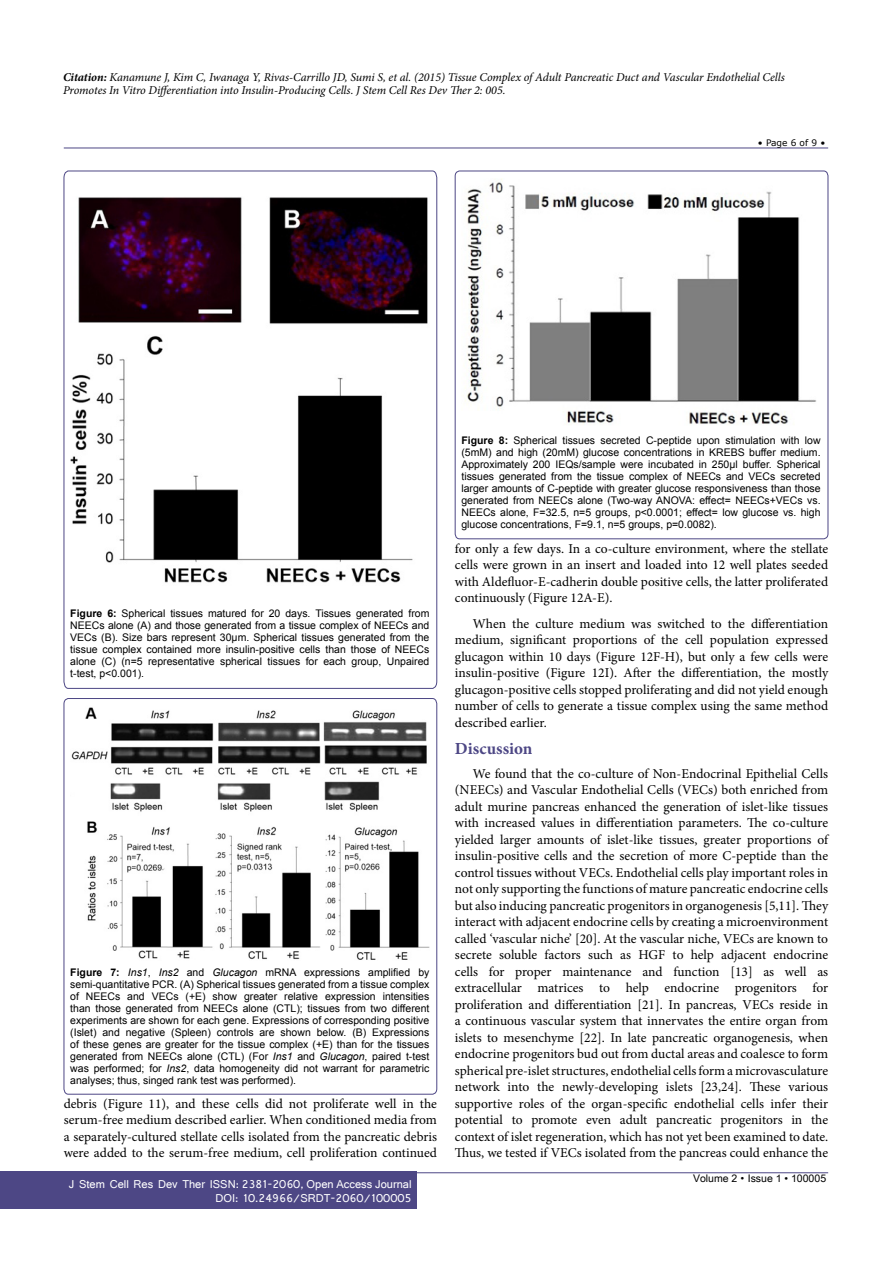
<style>
.page{position:relative;width:893px;height:1263px;background:#fff}
.page>*{position:absolute;margin:0;border:0;box-sizing:border-box;transform-origin:0 0}
.t1{font:700 16.95px "Minion Pro";color:#4d4785}
.t2{font:13.5px/16.5px "Minion Pro";color:#000;text-align:justify}
.t3{font:italic 12px/13.5px "Minion Pro";letter-spacing:-.01em;color:#000}
.t4{font:12px/14.2px "Shruti";color:#fff;text-align:right}
.t5{font:10.5px/12px "Arial";color:#000;text-align:justify}
.t6{font:10.5px "Arial Unicode MS";color:#000}
.t7{font:9px "MS Reference Sans Serif";color:#000}
.s1{font-weight:700}
.s2{font-style:italic}
.s3{font-family:"Batang"}
</style>
<div class="page">
<hr style="left:64px;top:148px;width:764px;height:1px;background:#4d4785">
<hr style="left:64px;top:1172px;width:764px;height:1px;background:#4d4785">
<div style="left:0;top:1171px;width:417px;height:38px;background:#4d4785"></div>
<svg style="left:64px;top:171px;width:373px;height:518px"></svg>
<div style="left:455px;top:171px;width:373px;height:368px;border:1px solid #4d4785;border-radius:5px"></div>
<svg style="left:64px;top:698px;width:373px;height:396px"></svg>
<img style="left:70px;top:196px;width:359px;height:389px">
<img style="left:463px;top:179px;width:353px;height:246px">
<img style="left:70px;top:705px;width:359px;height:257px">
<p class="t3" style="left:63px;top:70px;width:723px"><span class="s1">Citation:</span> Kanamune J, Kim C, Iwanaga Y, Rivas-Carrillo JD, Sumi S, et al. (2015) Tissue Complex of Adult Pancreatic Duct and Vascular Endothelial Cells<br>Promotes In Vitro Differentiation into Insulin-Producing Cells. J Stem Cell Res Dev Ther 2: 005.</p>
<p class="t7" style="left:758px;top:137px;width:69px">• Page 6 of 9 •</p>
<p class="t5" style="left:70px;top:607px;width:361px"><span class="s1">Figure 6:</span> Spherical tissues matured for 20 days. Tissues generated from NEECs alone (A) and those generated from a tissue complex of NEECs and VECs (B). Size bars represent 30μm. Spherical tissues generated from the tissue complex contained more insulin-positive cells than those of NEECs alone (C) (n=5 representative spherical tissues for each group, Unpaired t-test, p&lt;0.001).</p>
<p class="t5" style="left:70px;top:966px;width:361px"><span class="s1">Figure 7:</span> <span class="s2">Ins1</span>, <span class="s2">Ins2</span> and <span class="s2">Glucagon</span> mRNA expressions amplified by semi-quantitative PCR. (A) Spherical tissues generated from a tissue complex of NEECs and VECs (+E) show greater relative expression intensities than those generated from NEECs alone (CTL); tissues from two different experiments are shown for each gene. Expressions of corresponding positive (Islet) and negative (Spleen) controls are shown below. (B) Expressions of these genes are greater for the tissue complex (+E) than for the tissues generated from NEECs alone (CTL) (For <span class="s2">Ins1</span> and <span class="s2">Glucagon</span>, paired t-test was performed; for <span class="s2">Ins2</span>, data homogeneity did not warrant for parametric analyses; thus, singed rank test was performed).</p>
<p class="t2" style="left:64px;top:1095px;width:375px">debris (Figure 11), and these cells did not proliferate well in the serum-free medium described earlier. When conditioned media from a separately-cultured stellate cells isolated from the pancreatic debris were added to the serum-free medium, cell proliferation continued</p>
<p class="t4" style="left:69px;top:1176px;width:344px">J Stem Cell Res Dev Ther ISSN: 2381-2060, Open Access Journal<br>DOI: 10.24966/SRDT-2060/100005</p>
<p class="t5" style="left:461px;top:435px;width:361px"><span class="s1">Figure 8:</span> Spherical tissues secreted C-peptide upon stimulation with low (5mM) and high (20mM) glucose concentrations in KREBS buffer medium.<br>Approximately 200 IEQs/sample were incubated in 250μl buffer. Spherical tissues generated from the tissue complex of NEECs and VECs secreted larger amounts of C-peptide with greater glucose responsiveness than those generated from NEECs alone (Two-way ANOVA: effect= NEECs+VECs vs.<br>NEECs alone, F=32.5, n=5 groups, p&lt;0.0001; effect= low glucose vs. high glucose concentrations, F=9.1, n=5 groups, p=0.0082).</p>
<p class="t2" style="left:455px;top:540px;width:375px">for only a few days. In a co-culture environment, where the stellate cells were grown in an insert and loaded into 12 well plates seeded with Aldefluor-E-cadherin double positive cells, the latter proliferated continuously (Figure 12A-E).</p>
<p class="t2" style="left:455px;top:615px;width:375px;text-indent:18px">When the culture medium was switched to the differentiation medium, significant proportions of the cell population expressed glucagon within 10 days (Figure 12F-H), but only a few cells were insulin-positive (Figure 12I). After the differentiation, the mostly glucagon-positive cells stopped proliferating and did not yield enough number of cells to generate a tissue complex using the same method described earlier.</p>
<p class="t1" style="left:455px;top:736px;width:79px">Discussion</p>
<p class="t2" style="left:455px;top:765px;width:375px;text-indent:18px">We found that the co-culture of Non-Endocrinal Epithelial Cells (NEECs) and Vascular Endothelial Cells (VECs) both enriched from adult murine pancreas enhanced the generation of islet-like tissues with increased values in differentiation parameters. The co-culture yielded larger amounts of islet-like tissues, greater proportions of insulin-positive cells and the secretion of more C-peptide than the control tissues without VECs. Endothelial cells play important roles in not only supporting the functions of mature pancreatic endocrine cells but also inducing pancreatic progenitors in organogenesis [5,11]. They interact with adjacent endocrine cells by creating a microenvironment called ‘vascular niche’ [20]. At the vascular niche, VECs are known to secrete soluble factors such as HGF to help adjacent endocrine cells for proper maintenance and function [13] as well as extracellular matrices to help endocrine progenitors for proliferation and differentiation [21]. In pancreas, VECs reside in a continuous vascular system that innervates the entire organ from islets to mesenchyme [22]. In late pancreatic organogenesis, when endocrine progenitors bud out from ductal areas and coalesce to form spherical pre-islet structures, endothelial cells form a microvasculature network into the newly-developing islets [23,24]. These various supportive roles of the organ-specific endothelial cells infer their potential to promote even adult pancreatic progenitors in the context of islet regeneration, which has not yet been examined to date.<br>Thus, we tested if VECs isolated from the pancreas could enhance the</p>
<p class="t6" style="left:693px;top:1170px;width:135px">Volume 2 <span class="s3">•</span> Issue 1 • 100005</p>
</div>
